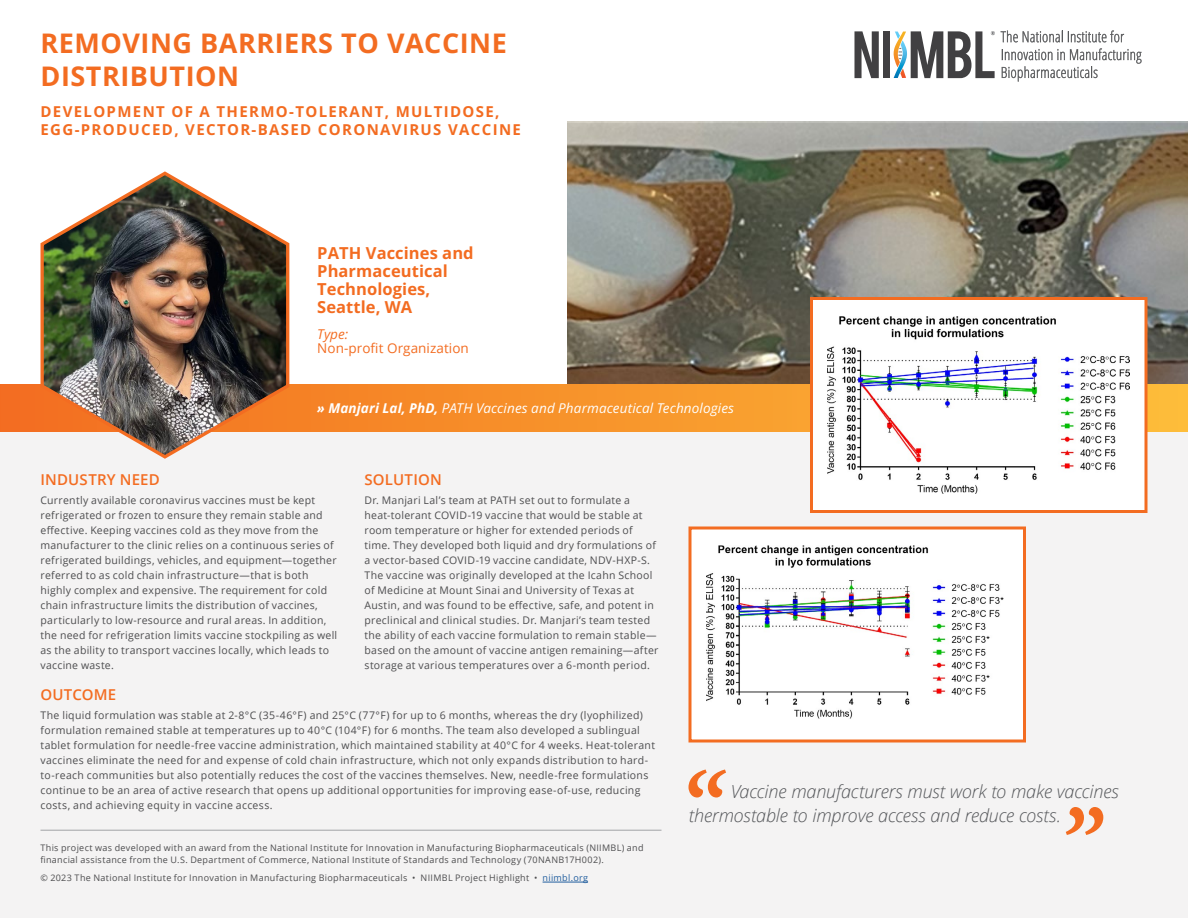
<style>
.page{position:relative;width:1188px;height:918px;background:#fff}
.page>*{position:absolute;margin:0;border:0;box-sizing:border-box;transform-origin:0 0}
.t1{font:700 27px/33px "Open Sans";letter-spacing:.02em;color:#f36c21}
.t2{font:italic 300 18px/24px "Open Sans";letter-spacing:-.01em;color:#55575a}
.t3{font:700 16.5px/18px "Open Sans";letter-spacing:.005em;color:#f36c21}
.t4{font:700 15px/18px "Open Sans";letter-spacing:.09em;color:#f36c21}
.t5{font:600 15px "Open Sans";letter-spacing:.01em;color:#f36c21}
.t6{font:italic 13.5px "Open Sans";letter-spacing:.01em;color:#fff}
.t7{font:13.5px "Open Sans";letter-spacing:.005em;color:#f36c21}
.t8{font:italic 13.5px "Open Sans";color:#f36c21}
.t9{font:10.5px/15px "Open Sans";letter-spacing:.025em;color:#4d4d4f}
.t10{font:9px/12px "Open Sans";letter-spacing:.035em;color:#4d4d4f}
.s1{font-weight:700}
.s2{color:#215e9e}
</style>
<div class="page">
<div style="left:0;top:418px;width:1188px;height:500px;background:#f4f3f3"></div>
<img style="left:567px;top:122px;width:621px;height:263px">
<svg style="left:0;top:385px;width:1188px;height:47px;background:#f7922a"></svg>
<img style="left:38px;top:171px;width:253px;height:288px">
<svg style="left:1001px;top:30px;width:123px;height:12px"></svg>
<svg style="left:1002px;top:48px;width:140px;height:34px"></svg>
<svg style="left:855px;top:31px;width:24px;height:47px"></svg>
<div style="left:883px;top:31px;width:7px;height:47px;background:#414042"></div>
<svg style="left:893px;top:31px;width:102px;height:47px"></svg>
<svg style="left:689px;top:770px;width:37px;height:28px"></svg>
<svg style="left:1066px;top:807px;width:37px;height:28px"></svg>
<div style="left:812px;top:298px;width:334px;height:214px;background:#fff"></div>
<img style="left:828px;top:316px;width:302px;height:178px">
<div style="left:810px;top:297px;width:338px;height:216px;border:3px solid #f36c21"></div>
<div style="left:690px;top:528px;width:334px;height:213px;background:#fff"></div>
<img style="left:706px;top:546px;width:298px;height:173px">
<div style="left:688px;top:526px;width:338px;height:216px;border:3px solid #f36c21"></div>
<hr style="left:40px;top:830px;width:622px;height:1px;background:#a2a4a7">
<hr style="left:543px;top:882px;width:45px;height:1px;background:#215e9e">
<h1 class="t1" style="left:40px;top:26px;width:468px">REMOVING BARRIERS TO VACCINE<br>DISTRIBUTION</h1>
<h3 class="t4" style="left:40px;top:103px;width:482px">DEVELOPMENT OF A THERMO-TOLERANT, MULTIDOSE,<br>EGG-PRODUCED, VECTOR-BASED CORONAVIRUS VACCINE</h3>
<h3 class="t3" style="left:317px;top:244px;width:158px">PATH Vaccines and<br>Pharmaceutical<br>Technologies,<br>Seattle, WA</h3>
<p class="t8" style="left:317px;top:324px;width:33px">Type:</p>
<p class="t7" style="left:317px;top:339px;width:153px">Non-profit Organization</p>
<p class="t6" style="left:317px;top:398px;width:418px"><span class="s1">» Manjari Lal, PhD,</span> PATH Vaccines and Pharmaceutical Technologies</p>
<h3 class="t5" style="left:40px;top:469px;width:121px">INDUSTRY NEED</h3>
<p class="t9" style="left:40px;top:493px;width:298px">Currently available coronavirus vaccines must be kept refrigerated or frozen to ensure they remain stable and effective. Keeping vaccines cold as they move from the manufacturer to the clinic relies on a continuous series of refrigerated buildings, vehicles, and equipment—together referred to as cold chain infrastructure—that is both highly complex and expensive. The requirement for cold chain infrastructure limits the distribution of vaccines, particularly to low-resource and rural areas. In addition, the need for refrigeration limits vaccine stockpiling as well as the ability to transport vaccines locally, which leads to vaccine waste.</p>
<h3 class="t5" style="left:364px;top:469px;width:79px">SOLUTION</h3>
<p class="t9" style="left:364px;top:493px;width:296px">Dr. Manjari Lal’s team at PATH set out to formulate a heat-tolerant COVID-19 vaccine that would be stable at room temperature or higher for extended periods of time. They developed both liquid and dry formulations of a vector-based COVID-19 vaccine candidate, NDV-HXP-S.<br>The vaccine was originally developed at the Icahn School of Medicine at Mount Sinai and University of Texas at Austin, and was found to be effective, safe, and potent in preclinical and clinical studies. Dr. Manjari’s team tested the ability of each vaccine formulation to remain stable— based on the amount of vaccine antigen remaining—after storage at various temperatures over a 6-month period.</p>
<h3 class="t5" style="left:40px;top:684px;width:77px">OUTCOME</h3>
<p class="t9" style="left:40px;top:708px;width:616px">The liquid formulation was stable at 2-8°C (35-46°F) and 25°C (77°F) for up to 6 months, whereas the dry (lyophilized) formulation remained stable at temperatures up to 40°C (104°F) for 6 months. The team also developed a sublingual tablet formulation for needle-free vaccine administration, which maintained stability at 40°C for 4 weeks. Heat-tolerant vaccines eliminate the need for and expense of cold chain infrastructure, which not only expands distribution to hard&shy;to-reach communities but also potentially reduces the cost of the vaccines themselves. New, needle-free formulations continue to be an area of active research that opens up additional opportunities for improving ease-of-use, reducing costs, and achieving equity in vaccine access.</p>
<p class="t10" style="left:40px;top:841px;width:605px">This project was developed with an award from the National Institute for Innovation in Manufacturing Biopharmaceuticals (NIIMBL) and financial assistance from the U.S. Department of Commerce, National Institute of Standards and Technology (70NANB17H002).</p>
<p class="t10" style="left:40px;top:872px;width:549px">© 2023 The National Institute for Innovation in Manufacturing Biopharmaceuticals • NIIMBL Project Highlight • <span class="s2">niimbl.org</span></p>
<h2 class="t2" style="left:689px;top:778px;width:432px;text-indent:42px">Vaccine manufacturers must work to make vaccines thermostable to improve access and reduce costs.</h2>
</div>
